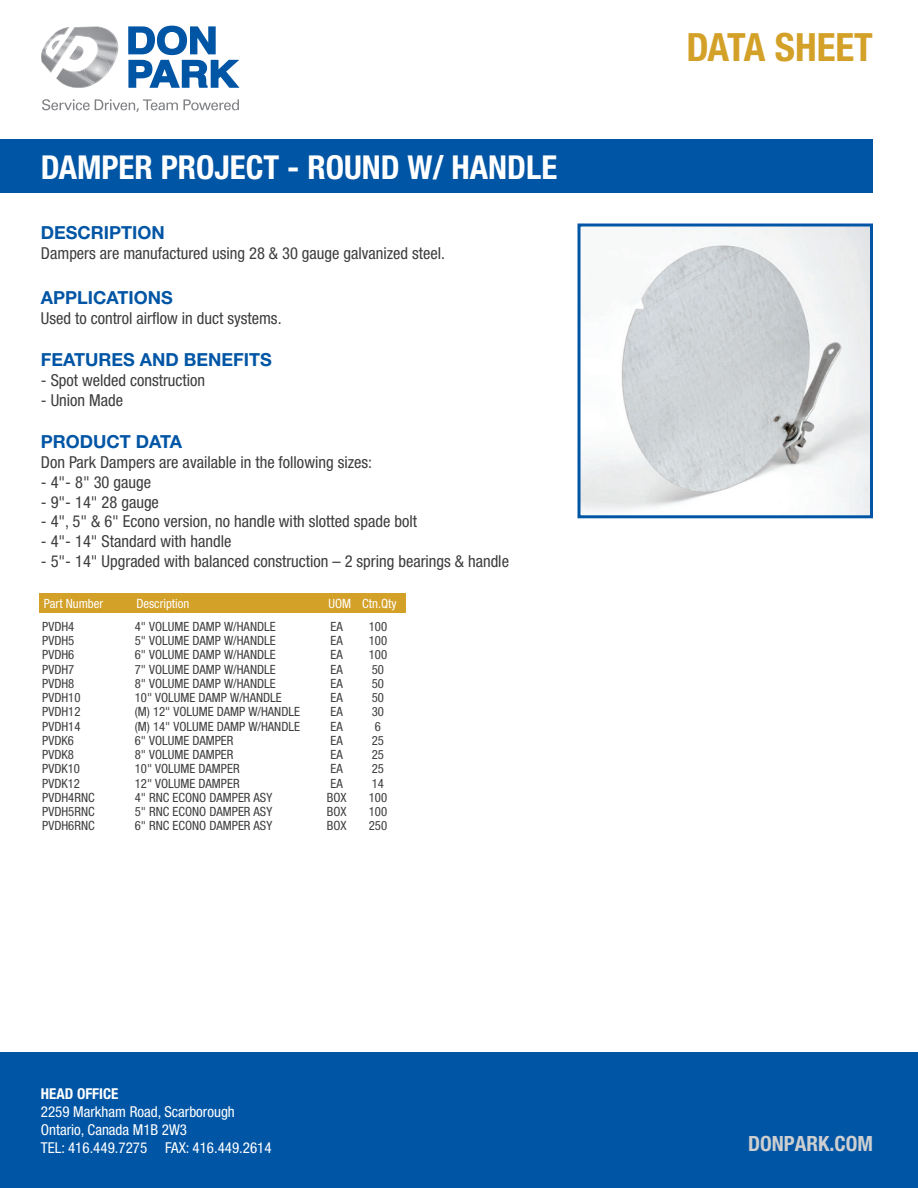
<style>
.page{position:relative;width:918px;height:1188px;background:#fff}
.page>*{position:absolute;margin:0;border:0;box-sizing:border-box;transform-origin:0 0}
.t1{font:700 condensed 39px "Helvetica Neue LT Pro";color:#d3a028}
.t2{font:700 condensed 33px "Helvetica Neue LT Pro";color:#fff}
.t3{font:700 condensed 21px "Helvetica Neue LT Pro";color:#cdced0}
.t4{font:700 18px "Helvetica Neue LT Pro";color:#0155a5}
.t5{font:condensed 16.5px "Helvetica Neue LT Pro";color:#3e3e3f}
.t6{font:condensed 15px/18px "Helvetica Neue LT Pro";color:#fff}
.t7{font:700 condensed 15px "Helvetica Neue LT Pro";color:#fff}
.t8{font:condensed 12.75px "Helvetica Neue LT Pro";color:#3e3e3f}
.t9{font:condensed 12.75px "Helvetica Neue LT Pro";color:#fff}
</style>
<div class="page">
<div style="left:0;top:1053px;width:918px;height:135px;background:#0155a5"></div>
<div style="left:39px;top:594px;width:367px;height:19px;background:#d3a028"></div>
<img style="left:582px;top:228px;width:287px;height:286px">
<div style="left:578px;top:224px;width:295px;height:294px;border:3px solid #0155a5"></div>
<div style="left:0;top:140px;width:873px;height:53px;background:#0155a5"></div>
<img style="left:41px;top:49px;width:2px;height:15px">
<svg style="left:43px;top:26px;width:197px;height:62px"></svg>
<img style="left:85px;top:57px;width:25px;height:25px">
<svg style="left:42px;top:99px;width:197px;height:13px"></svg>
<h2 class="t2" style="left:41px;top:148px;width:518px">DAMPER PROJECT - ROUND W/ HANDLE</h2>
<h3 class="t4" style="left:41px;top:222px;width:125px">DESCRIPTION</h3>
<p class="t5" style="left:41px;top:244px;width:406px">Dampers are manufactured using 28 &amp; 30 gauge galvanized steel.</p>
<h3 class="t4" style="left:41px;top:287px;width:133px">APPLICATIONS</h3>
<p class="t5" style="left:41px;top:308px;width:242px">Used to control airflow in duct systems.</p>
<h3 class="t4" style="left:41px;top:349px;width:233px">FEATURES AND BENEFITS</h3>
<p class="t5" style="left:41px;top:371px;width:166px">- Spot welded construction</p>
<p class="t5" style="left:41px;top:390px;width:84px">- Union Made</p>
<h3 class="t4" style="left:41px;top:431px;width:143px">PRODUCT DATA</h3>
<p class="t5" style="left:41px;top:452px;width:333px">Don Park Dampers are available in the following sizes:</p>
<p class="t5" style="left:41px;top:472px;width:112px">- 4"- 8" 30 gauge</p>
<p class="t5" style="left:41px;top:492px;width:120px">- 9"- 14" 28 gauge</p>
<p class="t5" style="left:41px;top:512px;width:378px">- 4", 5" &amp; 6" Econo version, no handle with slotted spade bolt</p>
<p class="t5" style="left:41px;top:532px;width:192px">- 4"- 14" Standard with handle</p>
<p class="t5" style="left:41px;top:551px;width:470px">- 5"- 14" Upgraded with balanced construction – 2 spring bearings &amp; handle</p>
<p class="t9" style="left:44px;top:596px;width:61px">Part Number</p>
<p class="t9" style="left:136px;top:596px;width:55px">Description</p>
<p class="t9" style="left:328px;top:596px;width:70px">UOM Ctn.Qty</p>
<p class="t8" style="left:42px;top:619px;width:34px">PVDH4</p>
<p class="t8" style="left:135px;top:619px;width:142px">4" VOLUME DAMP W/HANDLE</p>
<p class="t8" style="left:331px;top:619px;width:14px">EA</p>
<p class="t8" style="left:369px;top:619px;width:20px">100</p>
<p class="t8" style="left:42px;top:633px;width:34px">PVDH5</p>
<p class="t8" style="left:135px;top:633px;width:142px">5" VOLUME DAMP W/HANDLE</p>
<p class="t8" style="left:331px;top:633px;width:14px">EA</p>
<p class="t8" style="left:369px;top:633px;width:20px">100</p>
<p class="t8" style="left:42px;top:647px;width:34px">PVDH6</p>
<p class="t8" style="left:135px;top:647px;width:142px">6" VOLUME DAMP W/HANDLE</p>
<p class="t8" style="left:331px;top:647px;width:14px">EA</p>
<p class="t8" style="left:369px;top:647px;width:20px">100</p>
<p class="t8" style="left:42px;top:662px;width:34px">PVDH7</p>
<p class="t8" style="left:135px;top:662px;width:142px">7" VOLUME DAMP W/HANDLE</p>
<p class="t8" style="left:331px;top:662px;width:14px">EA</p>
<p class="t8" style="left:372px;top:662px;width:14px">50</p>
<p class="t8" style="left:42px;top:676px;width:34px">PVDH8</p>
<p class="t8" style="left:135px;top:676px;width:142px">8" VOLUME DAMP W/HANDLE</p>
<p class="t8" style="left:331px;top:676px;width:14px">EA</p>
<p class="t8" style="left:372px;top:676px;width:14px">50</p>
<p class="t8" style="left:42px;top:690px;width:40px">PVDH10</p>
<p class="t8" style="left:135px;top:690px;width:149px">10" VOLUME DAMP W/HANDLE</p>
<p class="t8" style="left:331px;top:690px;width:14px">EA</p>
<p class="t8" style="left:372px;top:690px;width:14px">50</p>
<p class="t8" style="left:42px;top:704px;width:40px">PVDH12</p>
<p class="t8" style="left:135px;top:704px;width:167px">(M) 12" VOLUME DAMP W/HANDLE</p>
<p class="t8" style="left:331px;top:704px;width:14px">EA</p>
<p class="t8" style="left:372px;top:704px;width:14px">30</p>
<p class="t8" style="left:42px;top:719px;width:40px">PVDH14</p>
<p class="t8" style="left:135px;top:719px;width:167px">(M) 14" VOLUME DAMP W/HANDLE</p>
<p class="t8" style="left:331px;top:719px;width:14px">EA</p>
<p class="t8" style="left:375px;top:719px;width:8px">6</p>
<p class="t8" style="left:42px;top:733px;width:33px">PVDK6</p>
<p class="t8" style="left:135px;top:733px;width:100px">6" VOLUME DAMPER</p>
<p class="t8" style="left:331px;top:733px;width:14px">EA</p>
<p class="t8" style="left:372px;top:733px;width:14px">25</p>
<p class="t8" style="left:42px;top:747px;width:33px">PVDK8</p>
<p class="t8" style="left:135px;top:747px;width:100px">8" VOLUME DAMPER</p>
<p class="t8" style="left:331px;top:747px;width:14px">EA</p>
<p class="t8" style="left:372px;top:747px;width:14px">25</p>
<p class="t8" style="left:42px;top:761px;width:39px">PVDK10</p>
<p class="t8" style="left:135px;top:761px;width:106px">10" VOLUME DAMPER</p>
<p class="t8" style="left:331px;top:761px;width:14px">EA</p>
<p class="t8" style="left:372px;top:761px;width:14px">25</p>
<p class="t8" style="left:42px;top:776px;width:39px">PVDK12</p>
<p class="t8" style="left:135px;top:776px;width:106px">12" VOLUME DAMPER</p>
<p class="t8" style="left:331px;top:776px;width:14px">EA</p>
<p class="t8" style="left:372px;top:776px;width:14px">14</p>
<p class="t8" style="left:42px;top:790px;width:54px">PVDH4RNC</p>
<p class="t8" style="left:135px;top:790px;width:139px">4" RNC ECONO DAMPER ASY</p>
<p class="t8" style="left:327px;top:790px;width:21px">BOX</p>
<p class="t8" style="left:369px;top:790px;width:20px">100</p>
<p class="t8" style="left:42px;top:804px;width:54px">PVDH5RNC</p>
<p class="t8" style="left:135px;top:804px;width:139px">5" RNC ECONO DAMPER ASY</p>
<p class="t8" style="left:327px;top:804px;width:21px">BOX</p>
<p class="t8" style="left:369px;top:804px;width:20px">100</p>
<p class="t8" style="left:42px;top:818px;width:54px">PVDH6RNC</p>
<p class="t8" style="left:135px;top:818px;width:139px">6" RNC ECONO DAMPER ASY</p>
<p class="t8" style="left:327px;top:818px;width:21px">BOX</p>
<p class="t8" style="left:369px;top:818px;width:20px">250</p>
<p class="t7" style="left:41px;top:1084px;width:79px">HEAD OFFICE</p>
<p class="t6" style="left:41px;top:1102px;width:232px">2259 Markham Road, Scarborough<br>Ontario, Canada M1B 2W3<br>TEL: 416.449.7275 FAX: 416.449.2614</p>
<h1 class="t1" style="left:687px;top:24px;width:188px">DATA SHEET</h1>
<h3 class="t3" style="left:748px;top:1131px;width:126px">DONPARK.COM</h3>
</div>
